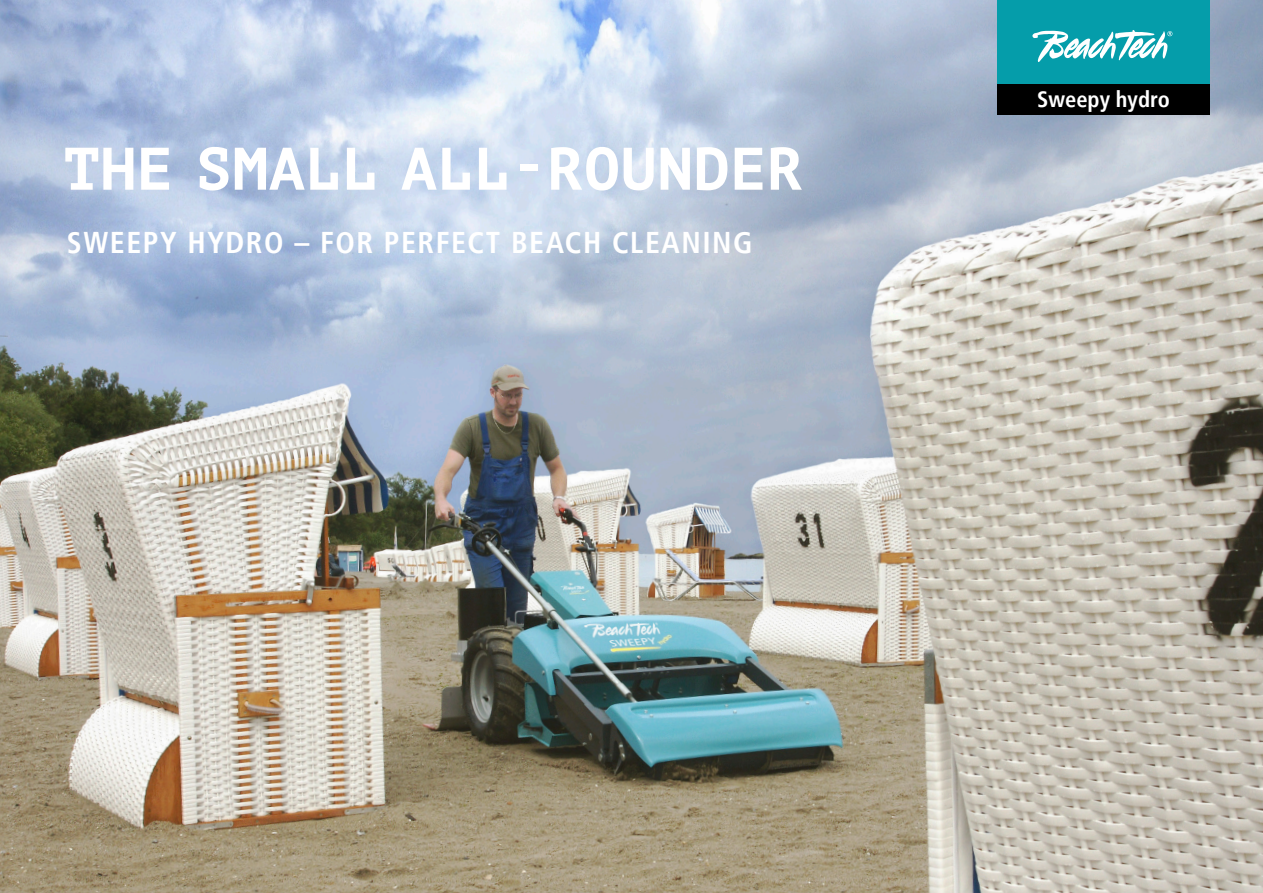
<style>
.page{position:relative;width:1263px;height:893px;background:#fff}
.page>*{position:absolute;margin:0;border:0;box-sizing:border-box;transform-origin:0 0}
.t1{font:700 60px "PT Mono";letter-spacing:.01em;color:#fff}
.t2{font:700 condensed 30px "Frutiger LT";letter-spacing:.05em;color:#fff}
.t3{font:700 condensed 22.5px "Frutiger LT";color:#fff}
</style>
<div class="page">
<img style="left:0;top:0;width:1263px;height:893px">
<div style="left:997px;top:83px;width:213px;height:32px;background:#000"></div>
<div style="left:997px;top:0;width:213px;height:83px;background:#059daa"></div>
<svg style="left:1032px;top:30px;width:140px;height:32px"></svg>
<h1 class="t1" style="left:64px;top:133px;width:741px">THE SMALL ALL-ROUNDER</h1>
<p class="t2" style="left:67px;top:225px;width:687px">SWEEPY HYDRO – FOR PERFECT BEACH CLEANING</p>
<p class="t3" style="left:1037px;top:86px;width:134px">Sweepy hydro</p>
</div>
